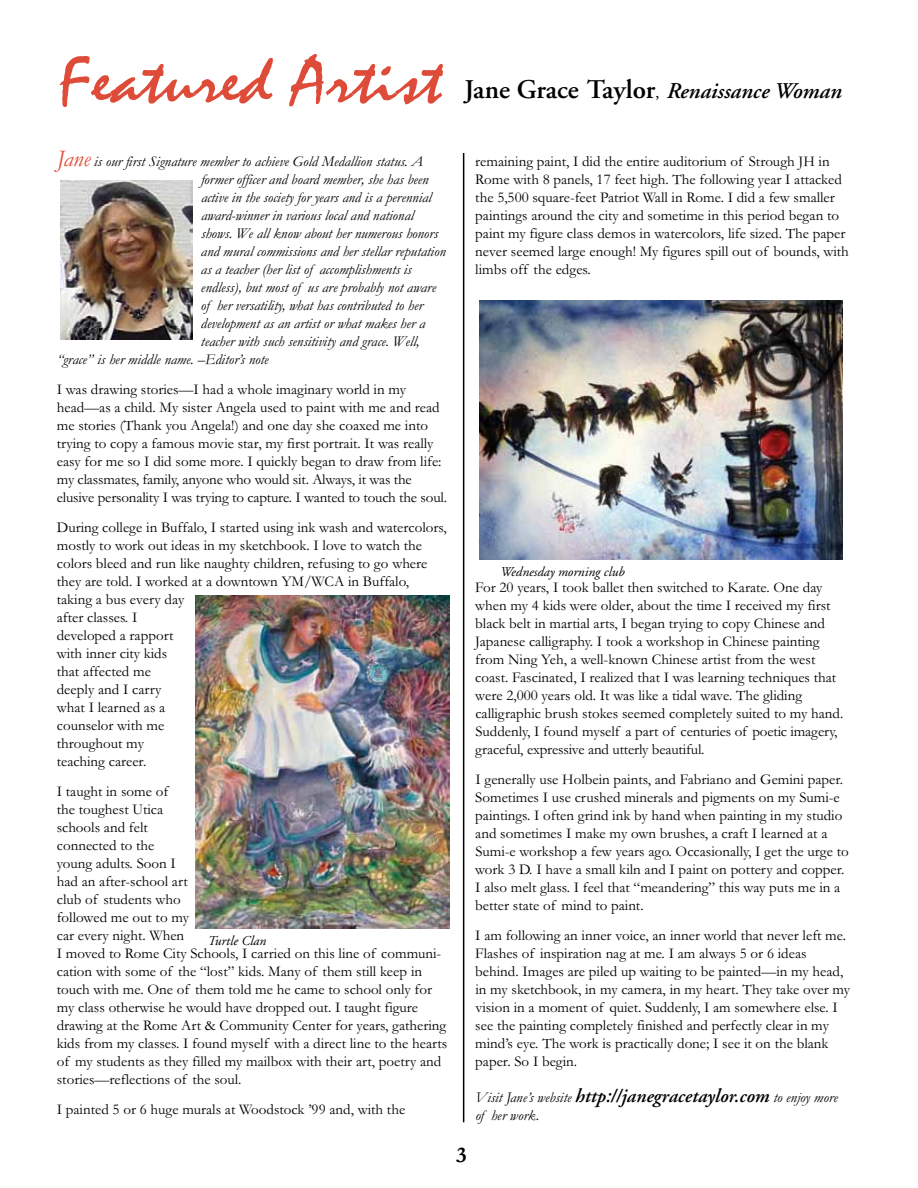
<style>
.page{position:relative;width:918px;height:1188px;background:#fff}
.page>*{position:absolute;margin:0;border:0;box-sizing:border-box;transform-origin:0 0}
.t1{font:italic 600 22.5px "Adobe Garamond";color:#000}
.t2{font:700 22.5px "Garamond";color:#000}
.t3{font:15px/18px "Garamond";color:#000}
.t4{font:italic 15px/18px "Garamond";color:#000}
.t5{font:italic 13.5px "Adobe Garamond";color:#000}
.s1{font-style:normal;font-size:27px}
.s2{font-style:normal;font-size:15px}
.s3{font-size:24px;color:#de4c38}
.s4{font-family:"Adobe Garamond";font-weight:600;font-size:19.5px}
.s5{font-style:normal}
</style>
<div class="page">
<svg style="left:60px;top:56px;width:213px;height:51px"></svg>
<svg style="left:289px;top:54px;width:154px;height:52px"></svg>
<img style="left:60px;top:180px;width:132px;height:159px">
<hr style="left:463px;top:153px;width:1px;height:969px;background:#000">
<img style="left:480px;top:300px;width:363px;height:259px">
<img style="left:196px;top:595px;width:254px;height:333px">
<h1 class="t1" style="left:464px;top:78px;width:379px"><span class="s1">Jane Grace Taylor</span><span class="s2">,</span> Renaissance Woman</h1>
<p class="t4" style="left:57px;top:152px;width:368px"><span class="s3">Jane</span> is our first Signature member to achieve Gold Medallion status. A</p>
<p class="t4" style="left:201px;top:170px;width:229px">former officer and board member, she has been</p>
<p class="t4" style="left:201px;top:188px;width:232px">active in the society for years and is a perennial</p>
<p class="t4" style="left:201px;top:206px;width:214px">award-winner in various local and national</p>
<p class="t4" style="left:201px;top:224px;width:239px">shows. We all know about her numerous honors</p>
<p class="t4" style="left:201px;top:242px;width:246px">and mural commissions and her stellar reputation</p>
<p class="t4" style="left:201px;top:260px;width:212px">as a teacher (her list of accomplishments is</p>
<p class="t4" style="left:201px;top:278px;width:237px">endless), but most of us are probably not aware</p>
<p class="t4" style="left:201px;top:296px;width:224px">of her versatility, what has contributed to her</p>
<p class="t4" style="left:201px;top:314px;width:226px">development as an artist or what makes her a</p>
<p class="t4" style="left:201px;top:332px;width:220px">teacher with such sensitivity and grace. Well,</p>
<p class="t4" style="left:57px;top:350px;width:213px">“grace” is her middle name. –Editor’s note</p>
<p class="t3" style="left:57px;top:380px;width:392px">I was drawing stories—I had a whole imaginary world in my head—as a child. My sister Angela used to paint with me and read me stories (Thank you Angela!) and one day she coaxed me into trying to copy a famous movie star, my first portrait. It was really easy for me so I did some more. I quickly began to draw from life: my classmates, family, anyone who would sit. Always, it was the elusive personality I was trying to capture. I wanted to touch the soul.</p>
<p class="t3" style="left:57px;top:518px;width:392px">During college in Buffalo, I started using ink wash and watercolors, mostly to work out ideas in my sketchbook. I love to watch the colors bleed and run like naughty children, refusing to go where they are told. I worked at a downtown YM/WCA in Buffalo, taking a bus every day<br>after classes. I<br>developed a rapport<br>with inner city kids<br>that affected me<br>deeply and I carry<br>what I learned as a<br>counselor with me<br>throughout my<br>teaching career.</p>
<p class="t3" style="left:57px;top:782px;width:392px">I taught in some of<br>the toughest Utica<br>schools and felt<br>connected to the<br>young adults. Soon I<br>had an after-school art<br>club of students who<br>followed me out to my<br>car every night. When<br>I moved to Rome City Schools, I carried on this line of communi&shy;cation with some of the “lost” kids. Many of them still keep in touch with me. One of them told me he came to school only for my class otherwise he would have dropped out. I taught figure drawing at the Rome Art &amp; Community Center for years, gathering kids from my classes. I found myself with a direct line to the hearts of my students as they filled my mailbox with their art, poetry and stories—reflections of the soul.</p>
<p class="t3" style="left:57px;top:1100px;width:350px">I painted 5 or 6 huge murals at Woodstock ’99 and, with the</p>
<p class="t5" style="left:208px;top:933px;width:60px">Turtle Clan</p>
<p class="t3" style="left:475px;top:152px;width:375px">remaining paint, I did the entire auditorium of Strough JH in Rome with 8 panels, 17 feet high. The following year I attacked the 5,500 square-feet Patriot Wall in Rome. I did a few smaller paintings around the city and sometime in this period began to paint my figure class demos in watercolors, life sized. The paper never seemed large enough! My figures spill out of bounds, with limbs off the edges.</p>
<p class="t5" style="left:501px;top:564px;width:126px">Wednesday morning club</p>
<p class="t3" style="left:475px;top:578px;width:370px">For 20 years, I took ballet then switched to Karate. One day when my 4 kids were older, about the time I received my first black belt in martial arts, I began trying to copy Chinese and Japanese calligraphy. I took a workshop in Chinese painting from Ning Yeh, a well-known Chinese artist from the west coast. Fascinated, I realized that I was learning techniques that were 2,000 years old. It was like a tidal wave. The gliding calligraphic brush stokes seemed completely suited to my hand.<br>Suddenly, I found myself a part of centuries of poetic imagery, graceful, expressive and utterly beautiful.</p>
<p class="t3" style="left:475px;top:770px;width:375px">I generally use Holbein paints, and Fabriano and Gemini paper.<br>Sometimes I use crushed minerals and pigments on my Sumi-e paintings. I often grind ink by hand when painting in my studio and sometimes I make my own brushes, a craft I learned at a Sumi-e workshop a few years ago. Occasionally, I get the urge to work 3 D. I have a small kiln and I paint on pottery and copper.<br>I also melt glass. I feel that “meandering” this way puts me in a better state of mind to paint.</p>
<p class="t3" style="left:475px;top:926px;width:376px">I am following an inner voice, an inner world that never left me.<br>Flashes of inspiration nag at me. I am always 5 or 6 ideas behind. Images are piled up waiting to be painted—in my head, in my sketchbook, in my camera, in my heart. They take over my vision in a moment of quiet. Suddenly, I am somewhere else. I see the painting completely finished and perfectly clear in my mind’s eye. The work is practically done; I see it on the blank paper. So I begin.</p>
<p class="t4" style="left:475px;top:1088px;width:364px">Visit Jane’s website <span class="s4">http://janegracetaylor.com</span> to enjoy more of her work<span class="s5">.</span></p>
<h1 class="t2" style="left:456px;top:1141px;width:12px">3</h1>
</div>
